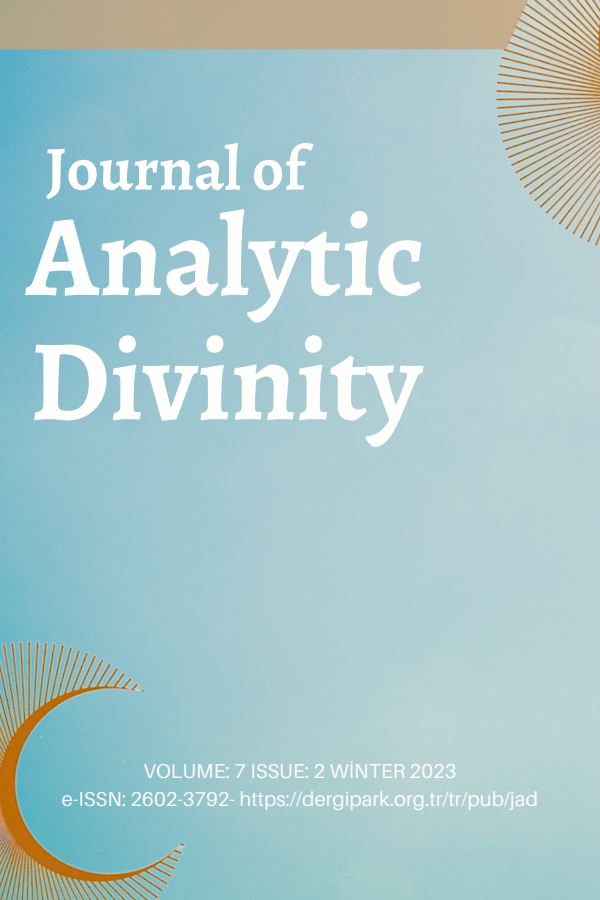
<style>
.page{position:relative;width:600px;height:900px;background:#fff}
.page>*{position:absolute;margin:0;border:0;box-sizing:border-box;transform-origin:0 0}
.t1{font:700 115.6px "Alegreya";color:#fefefd}
.t2{font:700 62.8px "Alegreya";color:#fefefd}
.t3{font:20px "Aileron";color:#fefefd}
</style>
<div class="page">
<img style="left:0;top:49px;width:600px;height:850px">
<img style="left:400px;top:0;width:200px;height:346px">
<img style="left:0;top:576px;width:234px;height:324px">
<svg style="left:0;top:0;width:551px;height:49px;background:#bdaa8d"></svg>
<p class="t2" style="left:46px;top:126px;width:262px">Journal of</p>
<p class="t1" style="left:26px;top:177px;width:400px">Analytic</p>
<p class="t1" style="left:30px;top:302px;width:394px">Divinity</p>
<p class="t3" style="left:144px;top:758px;width:314px">VOLUME: 7 ISSUE: 2 WİNTER 2023</p>
<p class="t3" style="left:62px;top:786px;width:478px">e-ISSN: 2602-3792- https://dergipark.org.tr/tr/pub/jad</p>
</div>
